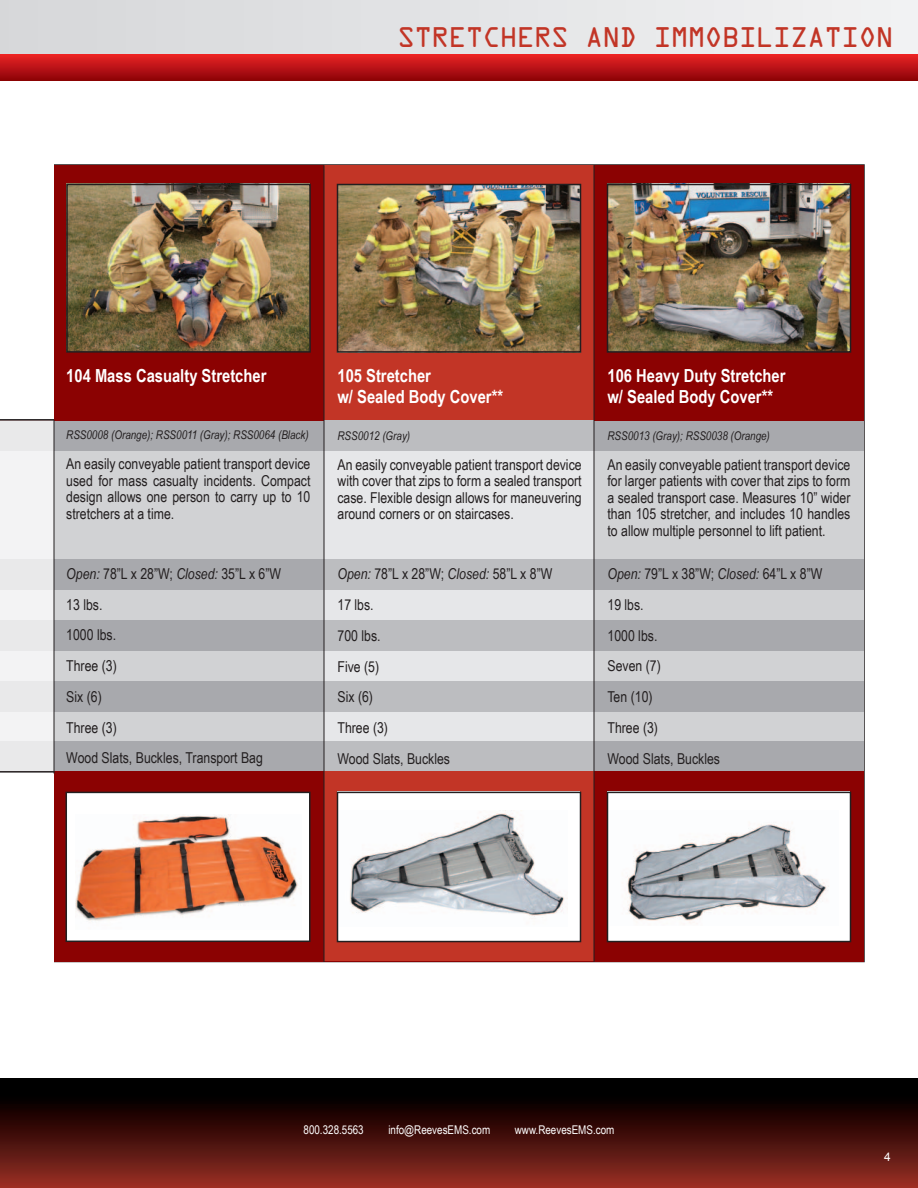
<style>
.page{position:relative;width:918px;height:1188px;background:#fff}
.page>*{position:absolute;margin:0;border:0;box-sizing:border-box;transform-origin:0 0}
.t1{font:25.5px "OCRA Std";letter-spacing:-.05em;color:#c23526}
.t2{font:700 18px/21px "Arial Narrow";color:#fff}
.t3{font:15px/30.8px "Arial Narrow";color:#231f20;text-align:justify}
.t4{font:italic 12px "Arial Narrow";color:#231f20}
.t5{font:12px "Arial Narrow";color:#fff}
.t6{font:12px "Arial";color:#fff}
.s1{font-style:italic}
</style>
<div class="page">
<div style="left:0;top:0;width:918px;height:80px;background:linear-gradient(to right,#d6d7d9,#f1f2f3)"></div>
<div style="left:0;top:1079px;width:918px;height:109px;background:linear-gradient(to bottom,#000,#962b21)"></div>
<div style="left:0;top:54px;width:918px;height:26px;background:linear-gradient(to bottom,#ec2425,#92040a)"></div>
<div style="left:0;top:165px;width:864px;height:797px;background:#8b0202"></div>
<div style="left:324px;top:165px;width:270px;height:796px;background:#c23526"></div>
<div style="left:0;top:451px;width:864px;height:320px;background:#d1d2d4"></div>
<div style="left:0;top:421px;width:864px;height:30px;background:#a8a9ad"></div>
<div style="left:324px;top:450px;width:270px;height:318px;background:#e6e7e9"></div>
<div style="left:324px;top:420px;width:270px;height:31px;background:#bcbdc0"></div>
<div style="left:0;top:560px;width:864px;height:30px;background:#a8a9ad"></div>
<div style="left:324px;top:560px;width:270px;height:30px;background:#bcbdc0"></div>
<div style="left:0;top:620px;width:864px;height:31px;background:#a8a9ad"></div>
<div style="left:324px;top:620px;width:270px;height:31px;background:#bcbdc0"></div>
<div style="left:0;top:681px;width:864px;height:31px;background:#a8a9ad"></div>
<div style="left:324px;top:681px;width:270px;height:31px;background:#bcbdc0"></div>
<div style="left:0;top:742px;width:864px;height:29px;background:#a8a9ad"></div>
<div style="left:324px;top:742px;width:270px;height:29px;background:#bcbdc0"></div>
<div style="left:66px;top:792px;width:243px;height:149px;background:#fff"></div>
<div style="left:338px;top:792px;width:242px;height:149px;background:#fff"></div>
<div style="left:608px;top:792px;width:242px;height:149px;background:#fff"></div>
<div style="left:0;top:145px;width:54px;height:682px;background:#f3f3f4"></div>
<div style="left:0;top:772px;width:54px;height:293px;background:#fff"></div>
<img style="left:76px;top:815px;width:223px;height:106px">
<img style="left:350px;top:810px;width:215px;height:107px">
<img style="left:626px;top:824px;width:203px;height:99px">
<img style="left:69px;top:187px;width:239px;height:163px">
<img style="left:340px;top:187px;width:238px;height:163px">
<img style="left:610px;top:187px;width:238px;height:163px">
<div style="left:66px;top:184px;width:245px;height:169px;border:2px solid #231f20"></div>
<div style="left:337px;top:184px;width:244px;height:169px;border:2px solid #231f20"></div>
<div style="left:607px;top:184px;width:244px;height:169px;border:2px solid #231f20"></div>
<div style="left:66px;top:792px;width:244px;height:150px;border:2px solid #231f20"></div>
<div style="left:337px;top:792px;width:244px;height:150px;border:2px solid #231f20"></div>
<div style="left:607px;top:792px;width:244px;height:150px;border:2px solid #231f20"></div>
<hr style="left:54px;top:420px;width:1px;height:353px;background:#231f20">
<hr style="left:324px;top:165px;width:1px;height:797px;background:#231f20">
<hr style="left:594px;top:165px;width:1px;height:797px;background:#231f20">
<hr style="left:0;top:419px;width:54px;height:2px;background:#231f20">
<hr style="left:0;top:771px;width:54px;height:2px;background:#231f20">
<h1 class="t1" style="left:397px;top:26px;width:498px">STRETCHERS AND IMMOBILIZATION</h1>
<p class="t2" style="left:66px;top:365px;width:202px">104 Mass Casualty Stretcher</p>
<p class="t4" style="left:66px;top:427px;width:244px">RSS0008 (Orange); RSS0011 (Gray); RSS0064 (Black)</p>
<p class="t3" style="left:66px;top:455px;width:246px;line-height:16.5px">An easily conveyable patient transport device used for mass casualty incidents. Compact design allows one person to carry up to 10 stretchers at a time.</p>
<p class="t3" style="left:66px;top:558px;width:216px;text-align:left"><span class="s1">Open:</span> 78”L x 28”W; <span class="s1">Closed:</span> 35”L x 6”W<br>13 lbs.<br>1000 lbs.<br>Three (3)<br>Six (6)<br>Three (3)<br>Wood Slats, Buckles, Transport Bag</p>
<p class="t2" style="left:338px;top:364px;width:167px">105 Stretcher<br>w/ Sealed Body Cover**</p>
<p class="t4" style="left:338px;top:427px;width:74px">RSS0012 (Gray)</p>
<p class="t3" style="left:338px;top:456px;width:246px;line-height:16.5px">An easily conveyable patient transport device with cover that zips to form a sealed transport case. Flexible design allows for maneuvering around corners or on staircases.</p>
<p class="t3" style="left:338px;top:558px;width:216px;text-align:left"><span class="s1">Open:</span> 78”L x 28”W; <span class="s1">Closed:</span> 58”L x 8”W<br>17 lbs.<br>700 lbs.<br>Five (5)<br>Six (6)<br>Three (3)<br>Wood Slats, Buckles</p>
<p class="t2" style="left:608px;top:365px;width:180px">106 Heavy Duty Stretcher w/ Sealed Body Cover**</p>
<p class="t4" style="left:608px;top:427px;width:164px">RSS0013 (Gray); RSS0038 (Orange)</p>
<p class="t3" style="left:608px;top:455px;width:244px;line-height:16.5px">An easily conveyable patient transport device for larger patients with cover that zips to form a sealed transport case. Measures 10” wider than 105 stretcher, and includes 10 handles to allow multiple personnel to lift patient.</p>
<p class="t3" style="left:608px;top:558px;width:216px;text-align:left"><span class="s1">Open:</span> 79”L x 38”W; <span class="s1">Closed:</span> 64”L x 8”W<br>19 lbs.<br>1000 lbs.<br>Seven (7)<br>Ten (10)<br>Three (3)<br>Wood Slats, Buckles</p>
<p class="t5" style="left:304px;top:1121px;width:62px">800.328.5563</p>
<p class="t5" style="left:388px;top:1121px;width:103px">info@ReevesEMS.com</p>
<p class="t5" style="left:515px;top:1121px;width:101px">www.ReevesEMS.com</p>
<p class="t6" style="left:884px;top:1149px;width:8px">4</p>
</div>
